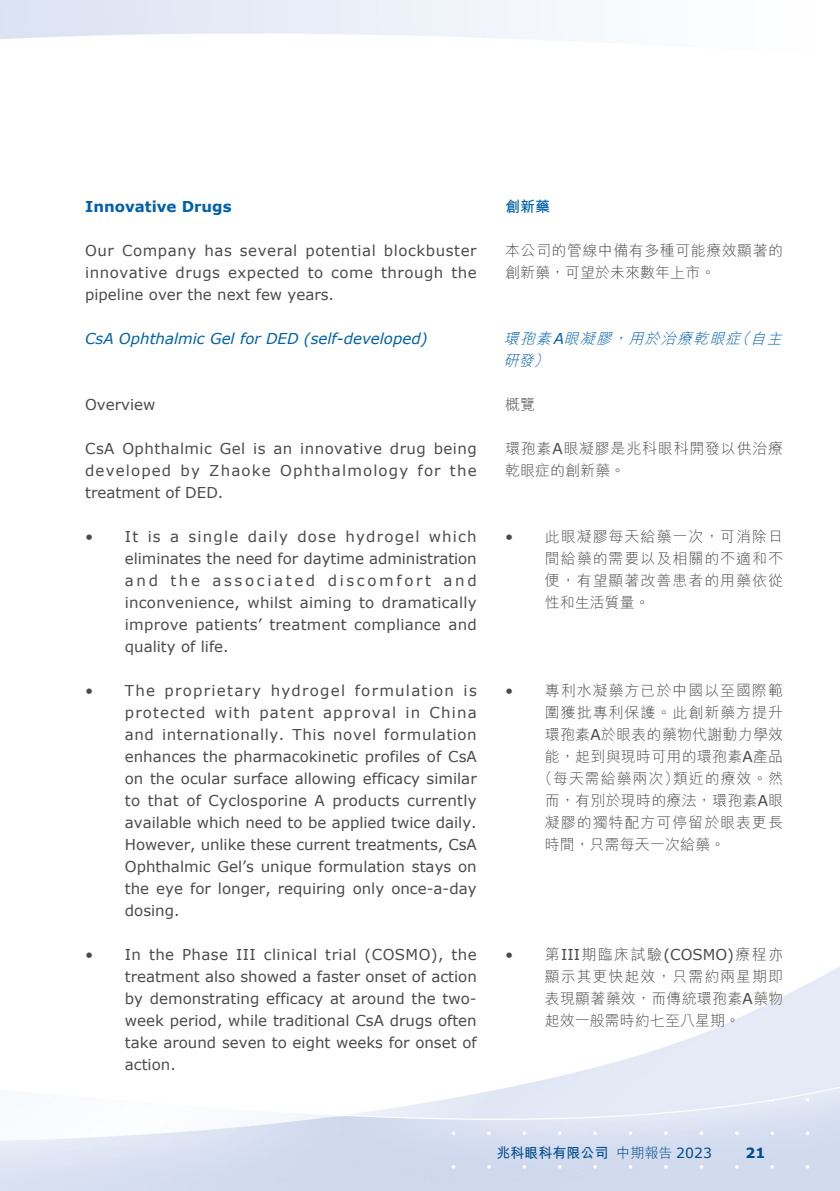
<style>
.page{position:relative;width:840px;height:1191px;background:#fff}
.page>*{position:absolute;margin:0;border:0;box-sizing:border-box;transform-origin:0 0}
.t1{font:15px/22px "Verdana";color:#4d4a4a;text-align:justify}
.t2{font:300 15px/22px "M Hei HK";letter-spacing:.05em;color:#4d4a4a;text-align:justify}
.t3{font:300 15px "M Hei HK";letter-spacing:.015em;color:#4d4a4a}
.t4{font:italic 15px "Verdana";color:#0060aa}
.t5{font:300 15px/22px "M Hei HK";letter-spacing:.03em;color:#4d4a4a}
.t6{font:italic 300 15px/22px "M Hei HK";color:#0060aa}
.t7{font:700 15px "Verdana";color:#0060aa}
.t8{font:300 15px "M Hei HK";color:#4d4a4a}
.t9{font:700 15px "M Hei HK";color:#0060aa}
.t10{font:700 14px "M Hei HK";color:#004c89}
.t11{font:700 14px "Verdana";color:#004c89}
.s1{font-family:"Verdana";font-weight:400}
.s2{font-family:"M Hei HK";font-weight:300}
.s3{font-weight:300}
</style>
<div class="page">
<p class="t7" style="left:85px;top:196px;width:148px">Innovative Drugs</p>
<p class="t1" style="left:85px;top:239px;width:393px">Our Company has several potential blockbuster innovative drugs expected to come through the pipeline over the next few years.</p>
<p class="t4" style="left:85px;top:328px;width:344px">CsA Ophthalmic Gel for DED (self-developed)</p>
<p class="t1" style="left:85px;top:393px;width:72px">Overview</p>
<p class="t1" style="left:85px;top:437px;width:393px">CsA Ophthalmic Gel is an innovative drug being developed by Zhaoke Ophthalmology for the treatment of DED.</p>
<p class="t1" style="left:125px;top:525px;width:353px;text-indent:-40px">• It is a single daily dose hydrogel which eliminates the need for daytime administration and the associated discomfort and inconvenience, whilst aiming to dramatically improve patients’ treatment compliance and quality of life.</p>
<p class="t1" style="left:125px;top:679px;width:353px;text-indent:-40px">• The proprietary hydrogel formulation is protected with patent approval in China and internationally. This novel formulation enhances the pharmacokinetic profiles of CsA on the ocular surface allowing efficacy similar to that of Cyclosporine A products currently available which need to be applied twice daily.<br>However, unlike these current treatments, CsA Ophthalmic Gel’s unique formulation stays on the eye for longer, requiring only once-a-day dosing.</p>
<p class="t1" style="left:125px;top:943px;width:353px;text-indent:-40px">• In the Phase III clinical trial (COSMO), the treatment also showed a faster onset of action by demonstrating efficacy at around the two&shy;week period, while traditional CsA drugs often take around seven to eight weeks for onset of action.</p>
<p class="t9" style="left:505px;top:195px;width:47px">創新藥</p>
<p class="t5" style="left:505px;top:239px;width:279px">本公司的管線中備有多種可能療效顯著的創新藥，可望於未來數年上市。</p>
<p class="t6" style="left:503px;top:327px;width:283px">環孢素<span class="s1">A</span> 眼凝膠，用於治療乾眼症（自主研發）</p>
<p class="t2" style="left:505px;top:393px;width:32px">概覽</p>
<p class="t2" style="left:505px;top:437px;width:279px">環孢素<span class="s1">A</span>眼凝膠是兆科眼科開發以供治療乾眼症的創新藥。</p>
<p class="t2" style="left:544px;top:525px;width:240px;text-indent:-40px"><span class="s1">•</span> 此眼凝膠每天給藥一次，可消除日間給藥的需要以及相關的不適和不便，有望顯著改善患者的用藥依從性和生活質量。</p>
<p class="t2" style="left:505px;top:679px;width:279px"><span class="s1">•</span> 專利水凝藥方已於中國以至國際範</p>
<p class="t2" style="left:544px;top:701px;width:240px">圍獲批專利保護。此創新藥方提升</p>
<p class="t3" style="left:544px;top:727px;width:240px">環孢素<span class="s1">A</span>於眼表的藥物代謝動力學效</p>
<p class="t3" style="left:544px;top:749px;width:240px">能，起到與現時可用的環孢素<span class="s1">A</span>產品</p>
<p class="t2" style="left:537px;top:767px;width:247px">（每天需給藥兩次）類近的療效。然</p>
<p class="t3" style="left:544px;top:793px;width:240px">而，有別於現時的療法，環孢素<span class="s1">A</span>眼</p>
<p class="t2" style="left:544px;top:811px;width:240px">凝膠的獨特配方可停留於眼表更長</p>
<p class="t8" style="left:544px;top:837px;width:181px">時間，只需每天一次給藥。</p>
<p class="t1" style="left:505px;top:943px;width:279px">• <span class="s2">第</span>III<span class="s2">期臨床試驗</span>(COSMO)<span class="s2">療程亦</span></p>
<p class="t2" style="left:544px;top:965px;width:240px">顯示其更快起效，只需約兩星期即表現顯著藥效，而傳統環孢素<span class="s1">A</span>藥物起效一般需時約七至八星期。</p>
<p class="t10" style="left:496px;top:1142px;width:217px">兆科眼科有限公司 <span class="s3">中期報告</span> <span class="s1">2023</span></p>
<p class="t11" style="left:745px;top:1142px;width:21px">21</p>
</div>
